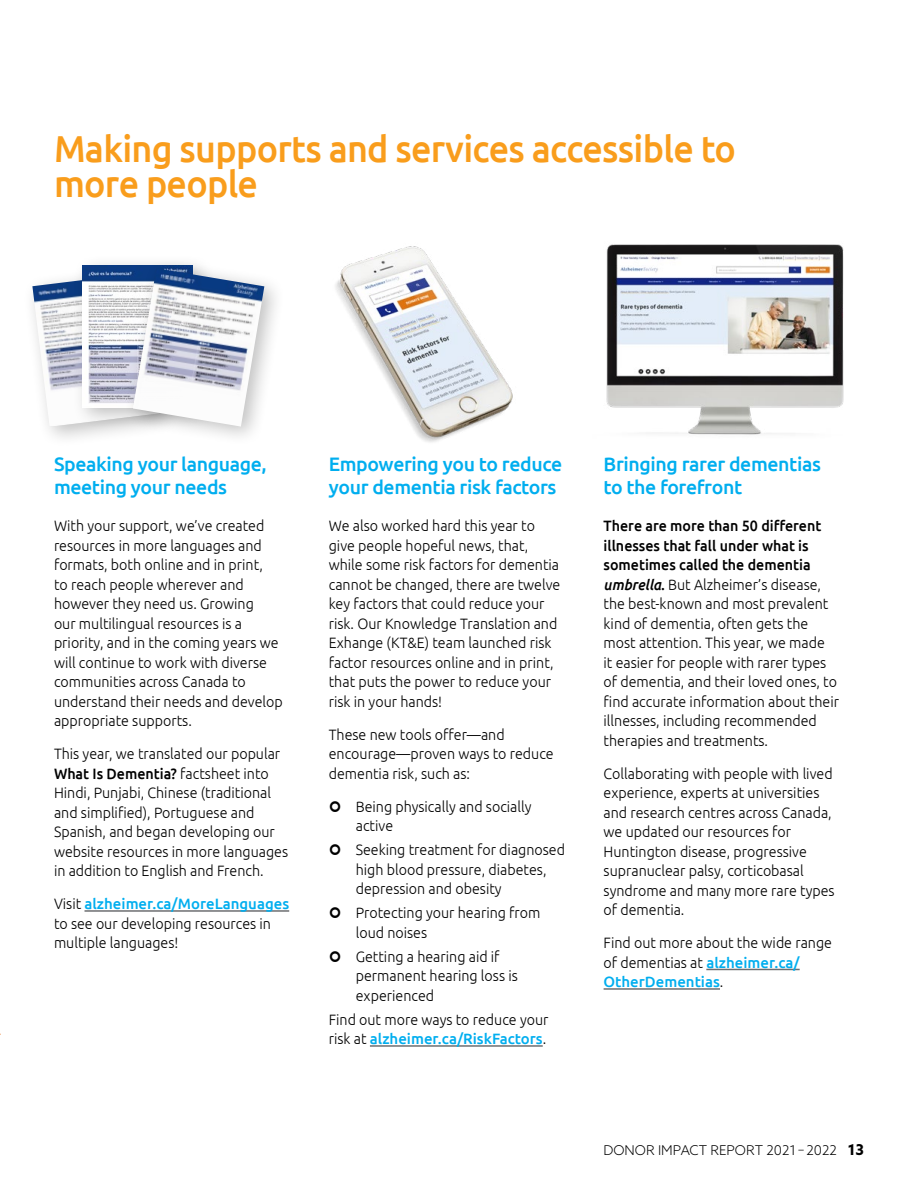
<style>
.page{position:relative;width:918px;height:1188px;background:#fff}
.page>*{position:absolute;margin:0;border:0;box-sizing:border-box;transform-origin:0 0}
.h4_heading_Orange{font:500 37.5px/34.5px "Ubuntu";letter-spacing:-.02em;color:#f99d1c;scale:.95 1}
.h3_heading_o3{font:500 19.5px/22.5px "Ubuntu";letter-spacing:-.02em;color:#00aeef}
.p_Body_s3{font:300 15px/19.5px "Ubuntu";color:#000;scale:.95 1}
.t1{font:300 13.5px "Azo Sans";color:#000}
.s1{font-weight:500}
.s2{font-weight:500;color:#00aeef}
.s3{font-weight:500;font-style:italic}
.s4{font-weight:700;font-size:15px}
</style>
<div class="page">
<hr style="left:85px;top:910px;width:204px;height:2px;background:#6d6e71">
<hr style="left:370px;top:1045px;width:173px;height:2px;background:#6d6e71">
<hr style="left:706px;top:969px;width:94px;height:1px;background:#6d6e71">
<hr style="left:604px;top:988px;width:116px;height:2px;background:#6d6e71">
<div style="left:22px;top:262px;width:159px;height:186px;background:#000;opacity:.25"></div>
<img style="left:32px;top:273px;width:40px;height:154px">
<div style="left:72px;top:254px;width:143px;height:175px;background:#000;opacity:.25"></div>
<img style="left:83px;top:266px;width:40px;height:142px">
<div style="left:123px;top:257px;width:163px;height:190px;background:#000;opacity:.25"></div>
<img style="left:133px;top:268px;width:131px;height:159px">
<img style="left:335px;top:246px;width:178px;height:196px">
<img style="left:606px;top:244px;width:238px;height:191px">
<p class="h4_heading_Orange" style="left:54px;top:130px;width:719px">Making supports and services accessible to more people</p>
<p class="h3_heading_o3" style="left:54px;top:452px;width:214px">Speaking your language, meeting your needs</p>
<p class="p_Body_s3" style="left:54px;top:516px;width:242px">With your support, we’ve created resources in more languages and formats, both online and in print,<br>to reach people wherever and however they need us. Growing<br>our multilingual resources is a priority, and in the coming years we will continue to work with diverse communities across Canada to understand their needs and develop appropriate supports.</p>
<p class="p_Body_s3" style="left:54px;top:744px;width:248px">This year, we translated our popular <span class="s1">What Is Dementia?</span> factsheet into Hindi, Punjabi, Chinese (traditional and simplified), Portuguese and Spanish, and began developing our website resources in more languages in addition to English and French.</p>
<p class="p_Body_s3" style="left:54px;top:894px;width:249px">Visit <span class="s2">alzheimer.ca/MoreLanguages </span>to see our developing resources in multiple languages!</p>
<p class="h3_heading_o3" style="left:329px;top:452px;width:235px">Empowering you to reduce your dementia risk factors</p>
<p class="p_Body_s3" style="left:329px;top:516px;width:245px">We also worked hard this year to give people hopeful news, that, while some risk factors for dementia cannot be changed, there are twelve key factors that could reduce your risk. Our Knowledge Translation and<br>Exhange (KT&amp;E) team launched risk factor resources online and in print, that puts the power to reduce your risk in your hands!</p>
<p class="p_Body_s3" style="left:329px;top:724px;width:238px">These new tools offer—and encourage—proven ways to reduce dementia risk, such as:</p>
<p class="p_Body_s3" style="left:356px;top:796px;width:187px">Being physically and socially active</p>
<p class="p_Body_s3" style="left:356px;top:840px;width:222px">Seeking treatment for diagnosed high blood pressure, diabetes, depression and obesity</p>
<p class="p_Body_s3" style="left:356px;top:903px;width:196px">Protecting your hearing from loud noises</p>
<p class="p_Body_s3" style="left:356px;top:946px;width:172px">Getting a hearing aid if permanent hearing loss is experienced</p>
<p class="p_Body_s3" style="left:329px;top:1009px;width:233px">Find out more ways to reduce your risk at <span class="s2">alzheimer.ca/RiskFactors</span>.</p>
<p class="h3_heading_o3" style="left:604px;top:452px;width:219px">Bringing rarer dementias to the forefront</p>
<p class="p_Body_s3" style="left:604px;top:516px;width:249px"><span class="s1">There are more than 50 different illnesses that fall under what is sometimes called the dementia </span><span class="s3">umbrella</span><span class="s1">.</span> But Alzheimer’s disease, the best-known and most prevalent kind of dementia, often gets the most attention. This year, we made<br>it easier for people with rarer types of dementia, and their loved ones, to find accurate information about their illnesses, including recommended therapies and treatments.</p>
<p class="p_Body_s3" style="left:604px;top:763px;width:245px">Collaborating with people with lived experience, experts at universities and research centres across Canada, we updated our resources for<br>Huntington disease, progressive supranuclear palsy, corticobasal syndrome and many more rare types of dementia.</p>
<p class="p_Body_s3" style="left:604px;top:933px;width:242px">Find out more about the wide range of dementias at <span class="s2">alzheimer.ca/<br>OtherDementias</span>.</p>
<p class="t1" style="left:604px;top:1141px;width:262px">DONOR IMPACT REPORT 2021 – 2022 <span class="s4">13</span></p>
</div>
